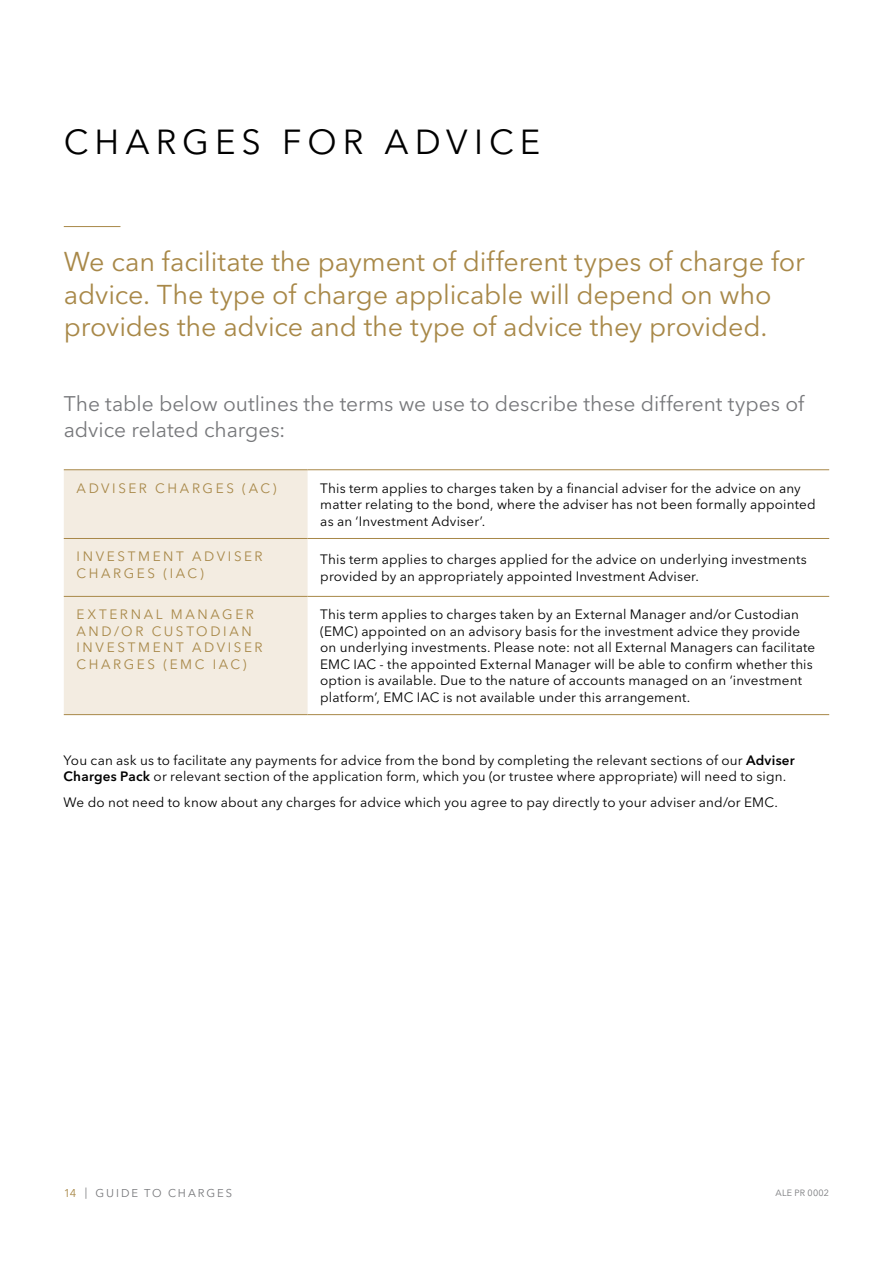
<style>
.page{position:relative;width:893px;height:1263px;background:#fff}
.page>*{position:absolute;margin:0;border:0;box-sizing:border-box;transform-origin:0 0}
.t1{font:34.5px "Avenir Next LT Pro";letter-spacing:.175em;color:#000}
.t2{font:27px/32.4px "Avenir Next LT Pro";letter-spacing:-.005em;color:#a88848}
.t3{font:21px/25.2px "Avenir Next LT Pro";letter-spacing:-.005em;color:#77787b}
.t4{font:13.5px/16.5px "Avenir Next LT Pro";letter-spacing:.01em;color:#000}
.t5{font:13.5px/16.5px "Avenir Next LT Pro";letter-spacing:.19em;color:#a88848}
.t6{font:11.25px "Avenir Next LT Pro";letter-spacing:.17em;color:#77787b}
.t7{font:9px "Avenir Next LT Pro";letter-spacing:.03em;color:#77787b}
.s1{font-weight:600}
.s2{color:#a88848}
</style>
<div class="page">
<div style="left:64px;top:470px;width:244px;height:244px;background:#f3ece1"></div>
<hr style="left:64px;top:469px;width:244px;height:1px;background:#a88848">
<hr style="left:308px;top:469px;width:521px;height:1px;background:#a88848">
<hr style="left:64px;top:538px;width:244px;height:1px;background:#a88848">
<hr style="left:308px;top:538px;width:521px;height:1px;background:#a88848">
<hr style="left:64px;top:596px;width:244px;height:1px;background:#a88848">
<hr style="left:64px;top:714px;width:244px;height:1px;background:#a88848">
<hr style="left:308px;top:596px;width:521px;height:1px;background:#a88848">
<hr style="left:308px;top:714px;width:521px;height:1px;background:#a88848">
<hr style="left:64px;top:226px;width:56px;height:1px;background:#a88848">
<h1 class="t1" style="left:64px;top:121px;width:350px">Cha rges for adv</h1>
<h1 class="t1" style="left:474px;top:121px;width:68px">ice</h1>
<h2 class="t2" style="left:64px;top:246px;width:742px">We can facilitate the payment of different types of charge for advice. The type of charge applicable will depend on who provides the advice and the type of advice they provided.</h2>
<h3 class="t3" style="left:64px;top:391px;width:743px">The table below outlines the terms we use to describe these different types of advice related charges:</h3>
<p class="t5" style="left:77px;top:480px;width:201px">Adv is er Cha rges (AC)</p>
<p class="t4" style="left:320px;top:480px;width:497px">This term applies to charges taken by a financial adviser for the advice on any matter relating to the bond, where the adviser has not been formally appointed as an ‘I nvestment Adviser’.</p>
<p class="t5" style="left:77px;top:548px;width:53px">I nvestm</p>
<p class="t5" style="left:77px;top:548px;width:188px;text-indent:76px">ent Adv is er<br>Cha rges (I AC)</p>
<p class="t4" style="left:320px;top:551px;width:488px">This term applies to charges applied for the advice on underlying investments provided by an appropriately appointed I nvestment Adviser.</p>
<p class="t5" style="left:77px;top:606px;width:11px">Ext</p>
<p class="t5" style="left:109px;top:606px;width:45px">ernal</p>
<p class="t4" style="left:320px;top:606px;width:496px">This term applies to charges taken by an External Manager and/or Custodian (EMC) appointed on an advisory basis for the investment advice they provide on underlying investments. Please note: not all External Managers can facilitate EMC IAC - the appointed External Manager will be able to confirm whether this option is available. Due to the nature of accounts managed on an ‘investment platform’, EMC IAC is not available under this arrangement.</p>
<p class="t5" style="left:76px;top:606px;width:179px;text-indent:94px">Ma na ger a nd /or Cust od ia n<br>I nvestm</p>
<p class="t5" style="left:76px;top:639px;width:188px;text-indent:76px">ent Adv is er<br>Cha rges (E MC I AC)</p>
<p class="t4" style="left:64px;top:752px;width:733px">You can ask us to facilitate any payments for advice from the bond by completing the relevant sections of our <span class="s1">Adviser<br>Charges Pack</span> or relevant section of the application form, which you (or trustee where appropriate) will need to sign.</p>
<p class="t4" style="left:64px;top:794px;width:716px">We do not need to know about any charges for advice which you agree to pay directly to your adviser and/or EMC.</p>
<p class="t6" style="left:64px;top:1186px;width:41px"><span class="s2">14</span> | GUI</p>
<p class="t6" style="left:121px;top:1186px;width:86px">DE TO CHARGE</p>
<p class="t6" style="left:226px;top:1186px;width:8px">S</p>
<p class="t7" style="left:775px;top:1188px;width:55px">ALE PR 0002</p>
</div>
